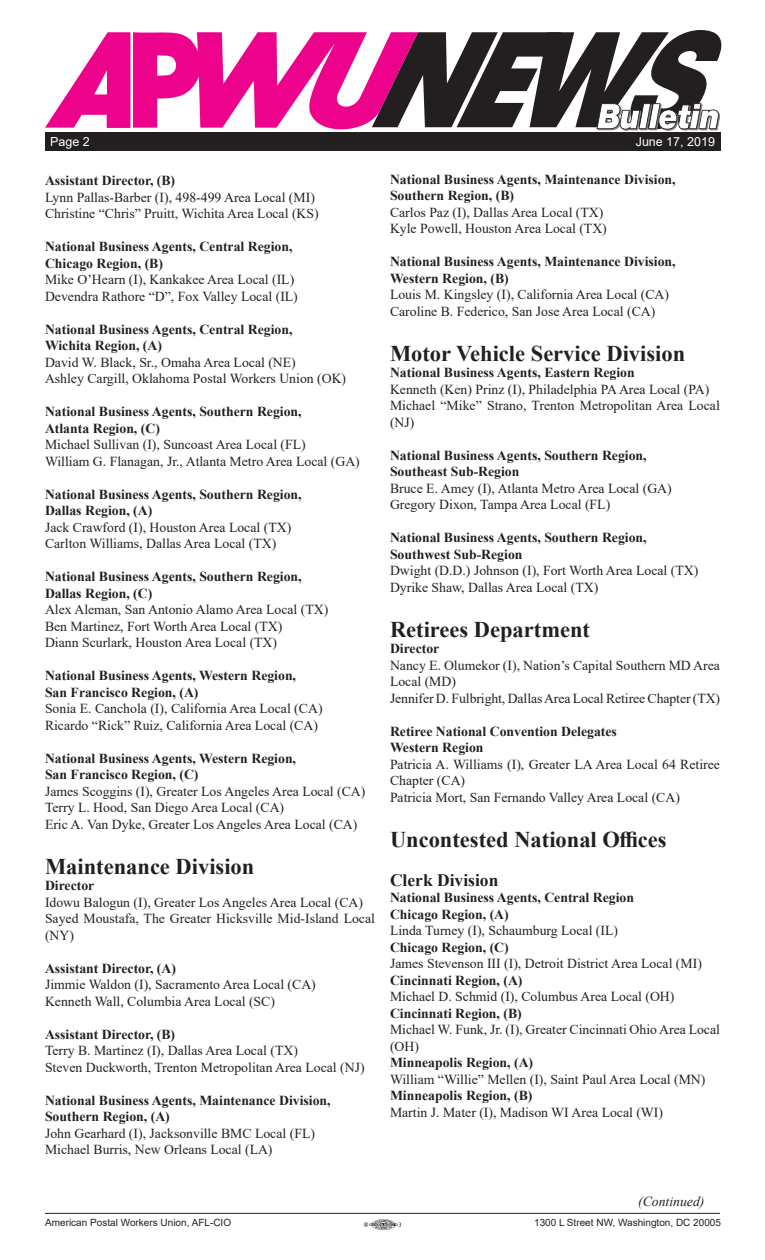
<style>
.page{position:relative;width:765px;height:1260px;background:#fff}
.page>*{position:absolute;margin:0;border:0;box-sizing:border-box;transform-origin:0 0}
.Body_text{font:700 22.5px "Times New Roman";color:#231f20}
.Body_text-2{font:700 17.5px "Times New Roman";color:#231f20}
.Body_text-3{font:13.75px/16.5px "Times New Roman";color:#231f20}
.Body_text-4{font:700 13.75px "Times New Roman";color:#231f20}
.Default{font:italic 13.75px "Times New Roman";color:#231f20}
.Body_text-5{font:12.5px "Arial";color:#fff}
.t1{font:10px "Arial";color:#231f20}
</style>
<div class="page">
<svg style="left:364px;top:1219px;width:37px;height:11px"></svg>
<div style="left:45px;top:133px;width:675px;height:18px;background:#231f20"></div>
<svg style="left:45px;top:30px;width:676px;height:107px"></svg>
<hr style="left:45px;top:1213px;width:675px;height:1px;background:#231f20">
<p class="Body_text-5" style="left:50px;top:133px;width:41px">Page 2</p>
<p class="Body_text-5" style="left:636px;top:133px;width:81px">June 17, 2019</p>
<p class="Body_text-4" style="left:45px;top:171px;width:132px">Assistant Director, (B)</p>
<p class="Body_text-3" style="left:45px;top:188px;width:271px">Lynn Pallas-Barber (I), 498-499 Area Local (MI)</p>
<p class="Body_text-3" style="left:45px;top:205px;width:275px">Christine “Chris” Pruitt, Wichita Area Local (KS)</p>
<p class="Body_text-4" style="left:45px;top:237px;width:249px">National Business Agents, Central Region,</p>
<p class="Body_text-4" style="left:45px;top:253px;width:120px">Chicago Region, (B)</p>
<p class="Body_text-3" style="left:45px;top:271px;width:251px">Mike O’Hearn (I), Kankakee Area Local (IL)</p>
<p class="Body_text-3" style="left:45px;top:287px;width:254px">Devendra Rathore “D”, Fox Valley Local (IL)</p>
<p class="Body_text-4" style="left:45px;top:319px;width:249px">National Business Agents, Central Region,</p>
<p class="Body_text-4" style="left:45px;top:336px;width:118px">Wichita Region, (A)</p>
<p class="Body_text-3" style="left:45px;top:353px;width:252px">David W. Black, Sr., Omaha Area Local (NE)</p>
<p class="Body_text-3" style="left:45px;top:370px;width:303px">Ashley Cargill, Oklahoma Postal Workers Union (OK)</p>
<p class="Body_text-4" style="left:45px;top:402px;width:258px">National Business Agents, Southern Region,</p>
<p class="Body_text-4" style="left:45px;top:418px;width:116px">Atlanta Region, (C)</p>
<p class="Body_text-3" style="left:45px;top:436px;width:262px">Michael Sullivan (I), Suncoast Area Local (FL)</p>
<p class="Body_text-3" style="left:45px;top:452px;width:316px">William G. Flanagan, Jr., Atlanta Metro Area Local (GA)</p>
<p class="Body_text-4" style="left:45px;top:484px;width:258px">National Business Agents, Southern Region,</p>
<p class="Body_text-4" style="left:45px;top:501px;width:109px">Dallas Region, (A)</p>
<p class="Body_text-3" style="left:45px;top:518px;width:248px">Jack Crawford (I), Houston Area Local (TX)</p>
<p class="Body_text-3" style="left:45px;top:535px;width:233px">Carlton Williams, Dallas Area Local (TX)</p>
<p class="Body_text-4" style="left:45px;top:567px;width:258px">National Business Agents, Southern Region,</p>
<p class="Body_text-4" style="left:45px;top:583px;width:109px">Dallas Region, (C)</p>
<p class="Body_text-3" style="left:45px;top:601px;width:285px">Alex Aleman, San Antonio Alamo Area Local (TX)</p>
<p class="Body_text-3" style="left:45px;top:617px;width:239px">Ben Martinez, Fort Worth Area Local (TX)</p>
<p class="Body_text-3" style="left:45px;top:634px;width:234px">Diann Scurlark, Houston Area Local (TX)</p>
<p class="Body_text-4" style="left:45px;top:666px;width:253px">National Business Agents, Western Region,</p>
<p class="Body_text-4" style="left:45px;top:682px;width:155px">San Francisco Region, (A)</p>
<p class="Body_text-3" style="left:45px;top:700px;width:279px">Sonia E. Canchola (I), California Area Local (CA)</p>
<p class="Body_text-3" style="left:45px;top:716px;width:275px">Ricardo “Rick” Ruiz, California Area Local (CA)</p>
<p class="Body_text-4" style="left:45px;top:748px;width:253px">National Business Agents, Western Region,</p>
<p class="Body_text-4" style="left:45px;top:765px;width:155px">San Francisco Region, (C)</p>
<p class="Body_text-3" style="left:45px;top:782px;width:322px">James Scoggins (I), Greater Los Angeles Area Local (CA)</p>
<p class="Body_text-3" style="left:45px;top:799px;width:241px">Terry L. Hood, San Diego Area Local (CA)</p>
<p class="Body_text-3" style="left:45px;top:815px;width:314px">Eric A. Van Dyke, Greater Los Angeles Area Local (CA)</p>
<p class="Body_text" style="left:45px;top:850px;width:211px">Maintenance Division</p>
<p class="Body_text-4" style="left:45px;top:876px;width:51px">Director</p>
<p class="Body_text-3" style="left:45px;top:893px;width:320px">Idowu Balogun (I), Greater Los Angeles Area Local (CA)</p>
<p class="Body_text-3" style="left:45px;top:910px;width:332px">Sayed Moustafa, The Greater Hicksville Mid-Island Local (NY)</p>
<p class="Body_text-4" style="left:45px;top:958px;width:132px">Assistant Director, (A)</p>
<p class="Body_text-3" style="left:45px;top:976px;width:272px">Jimmie Waldon (I), Sacramento Area Local (CA)</p>
<p class="Body_text-3" style="left:45px;top:992px;width:232px">Kenneth Wall, Columbia Area Local (SC)</p>
<p class="Body_text-4" style="left:45px;top:1024px;width:132px">Assistant Director, (B)</p>
<p class="Body_text-3" style="left:45px;top:1042px;width:254px">Terry B. Martinez (I), Dallas Area Local (TX)</p>
<p class="Body_text-3" style="left:45px;top:1058px;width:321px">Steven Duckworth, Trenton Metropolitan Area Local (NJ)</p>
<p class="Body_text-4" style="left:45px;top:1090px;width:287px">National Business Agents, Maintenance Division,</p>
<p class="Body_text-4" style="left:45px;top:1107px;width:126px">Southern Region, (A)</p>
<p class="Body_text-3" style="left:45px;top:1124px;width:271px">John Gearhard (I), Jacksonville BMC Local (FL)</p>
<p class="Body_text-3" style="left:45px;top:1141px;width:229px">Michael Burris, New Orleans Local (LA)</p>
<p class="Body_text-4" style="left:390px;top:169px;width:287px">National Business Agents, Maintenance Division,</p>
<p class="Body_text-4" style="left:390px;top:186px;width:126px">Southern Region, (B)</p>
<p class="Body_text-3" style="left:390px;top:204px;width:215px">Carlos Paz (I), Dallas Area Local (TX)</p>
<p class="Body_text-3" style="left:390px;top:220px;width:218px">Kyle Powell, Houston Area Local (TX)</p>
<p class="Body_text-4" style="left:390px;top:252px;width:287px">National Business Agents, Maintenance Division,</p>
<p class="Body_text-4" style="left:390px;top:268px;width:120px">Western Region, (B)</p>
<p class="Body_text-3" style="left:390px;top:286px;width:281px">Louis M. Kingsley (I), California Area Local (CA)</p>
<p class="Body_text-3" style="left:390px;top:303px;width:267px">Caroline B. Federico, San Jose Area Local (CA)</p>
<p class="Body_text" style="left:390px;top:337px;width:297px">Motor Vehicle Service Division</p>
<p class="Body_text-4" style="left:390px;top:363px;width:246px">National Business Agents, Eastern Region</p>
<p class="Body_text-3" style="left:390px;top:381px;width:321px">Kenneth (Ken) Prinz (I), Philadelphia PA Area Local (PA)</p>
<p class="Body_text-3" style="left:390px;top:397px;width:331px">Michael “Mike” Strano, Trenton Metropolitan Area Local (NJ)</p>
<p class="Body_text-4" style="left:390px;top:445px;width:258px">National Business Agents, Southern Region,</p>
<p class="Body_text-4" style="left:390px;top:462px;width:131px">Southeast Sub-Region</p>
<p class="Body_text-3" style="left:390px;top:480px;width:283px">Bruce E. Amey (I), Atlanta Metro Area Local (GA)</p>
<p class="Body_text-3" style="left:390px;top:496px;width:222px">Gregory Dixon, Tampa Area Local (FL)</p>
<p class="Body_text-4" style="left:390px;top:528px;width:258px">National Business Agents, Southern Region,</p>
<p class="Body_text-4" style="left:390px;top:544px;width:134px">Southwest Sub-Region</p>
<p class="Body_text-3" style="left:390px;top:562px;width:310px">Dwight (D.D.) Johnson (I), Fort Worth Area Local (TX)</p>
<p class="Body_text-3" style="left:390px;top:579px;width:210px">Dyrike Shaw, Dallas Area Local (TX)</p>
<p class="Body_text" style="left:390px;top:613px;width:202px">Retirees Department</p>
<p class="Body_text-4" style="left:390px;top:639px;width:51px">Director</p>
<p class="Body_text-3" style="left:390px;top:657px;width:332px">Nancy E. Olumekor (I), Nation’s Capital Southern MD Area<br>Local (MD)</p>
<p class="Body_text-3" style="left:390px;top:690px;width:332px">Jennifer D. Fulbright, Dallas Area Local Retiree Chapter (TX)</p>
<p class="Body_text-4" style="left:390px;top:721px;width:228px">Retiree National Convention Delegates</p>
<p class="Body_text-4" style="left:390px;top:738px;width:95px">Western Region</p>
<p class="Body_text-3" style="left:390px;top:756px;width:332px">Patricia A. Williams (I), Greater LA Area Local 64 Retiree<br>Chapter (CA)</p>
<p class="Body_text-3" style="left:390px;top:789px;width:291px">Patricia Mort, San Fernando Valley Area Local (CA)</p>
<p class="Body_text" style="left:390px;top:823px;width:278px">Uncontested National Offices</p>
<p class="Body_text-2" style="left:390px;top:867px;width:110px">Clerk Division</p>
<p class="Body_text-4" style="left:390px;top:888px;width:246px">National Business Agents, Central Region</p>
<p class="Body_text-4" style="left:390px;top:904px;width:120px">Chicago Region, (A)</p>
<p class="Body_text-3" style="left:390px;top:922px;width:230px">Linda Turney (I), Schaumburg Local (IL)</p>
<p class="Body_text-4" style="left:390px;top:937px;width:120px">Chicago Region, (C)</p>
<p class="Body_text-3" style="left:390px;top:955px;width:313px">James Stevenson III (I), Detroit District Area Local (MI)</p>
<p class="Body_text-4" style="left:390px;top:970px;width:134px">Cincinnati Region, (A)</p>
<p class="Body_text-3" style="left:390px;top:988px;width:286px">Michael D. Schmid (I), Columbus Area Local (OH)</p>
<p class="Body_text-4" style="left:390px;top:1003px;width:133px">Cincinnati Region, (B)</p>
<p class="Body_text-3" style="left:390px;top:1021px;width:332px">Michael W. Funk, Jr. (I), Greater Cincinnati Ohio Area Local (OH)</p>
<p class="Body_text-4" style="left:390px;top:1053px;width:145px">Minneapolis Region, (A)</p>
<p class="Body_text-3" style="left:390px;top:1071px;width:317px">William “Willie” Mellen (I), Saint Paul Area Local (MN)</p>
<p class="Body_text-4" style="left:390px;top:1086px;width:144px">Minneapolis Region, (B)</p>
<p class="Body_text-3" style="left:390px;top:1104px;width:275px">Martin J. Mater (I), Madison WI Area Local (WI)</p>
<p class="Default" style="left:638px;top:1192px;width:68px">(Continued)</p>
<p class="t1" style="left:45px;top:1216px;width:187px">American Postal Workers Union, AFL-CIO</p>
<p class="t1" style="left:534px;top:1216px;width:188px">1300 L Street NW, Washington, DC 20005</p>
</div>
